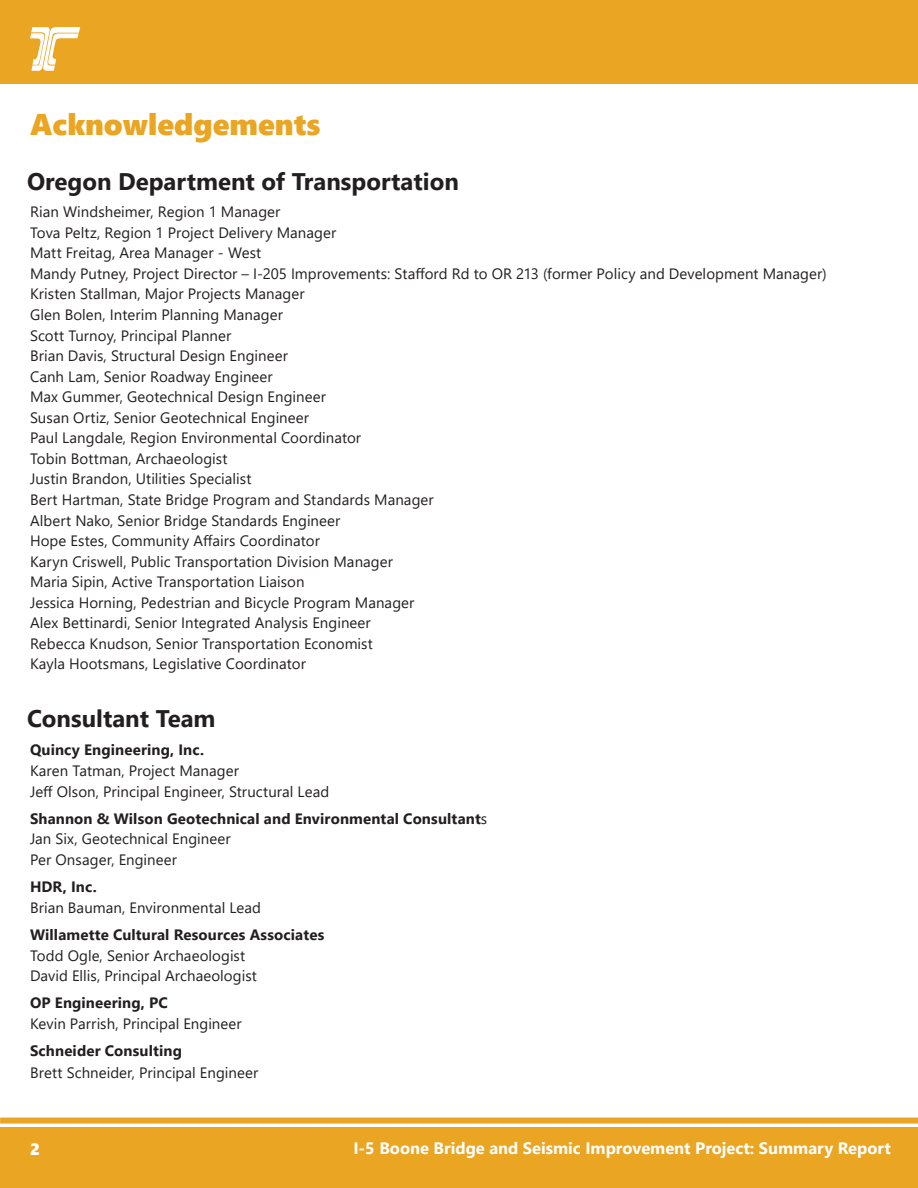
<style>
.page{position:relative;width:918px;height:1188px;background:#fff}
.page>*{position:absolute;margin:0;border:0;box-sizing:border-box;transform-origin:0 0}
.Heading{font:30px "Segoe UI Black";color:#eaa522}
.Subheading{font:700 24px "Segoe UI";color:#231f20}
.t1{font:700 16.5px "Segoe UI";color:#fff}
.t2{font:16.5px "Segoe UI Black";color:#fff}
.t3{font:15px "Segoe UI";letter-spacing:.005em;color:#231f20}
.t4{font:700 15px "Segoe UI";letter-spacing:.01em;color:#231f20}
.s1{font-weight:400}
</style>
<div class="page">
<div style="left:0;top:1px;width:918px;height:83px;background:#eaa522"></div>
<div style="left:0;top:1128px;width:918px;height:60px;background:#eaa522"></div>
<svg style="left:30px;top:27px;width:50px;height:44px"></svg>
<div style="left:0;top:1118px;width:918px;height:6px;background:#eaa522"></div>
<p class="Heading" style="left:30px;top:102px;width:292px">Acknowledgements</p>
<p class="Subheading" style="left:27px;top:158px;width:433px">Oregon Department of Transportation</p>
<p class="t3" style="left:30px;top:198px;width:252px">Rian Windsheimer, Region 1 Manager</p>
<p class="t3" style="left:30px;top:218px;width:308px">Tova Peltz, Region 1 Project Delivery Manager</p>
<p class="t3" style="left:30px;top:239px;width:233px">Matt Freitag, Area Manager - West</p>
<p class="t3" style="left:30px;top:259px;width:798px">Mandy Putney, Project Director – I-205 Improvements: Stafford Rd to OR 213 (former Policy and Development Manager)</p>
<p class="t3" style="left:30px;top:280px;width:276px">Kristen Stallman, Major Projects Manager</p>
<p class="t3" style="left:30px;top:301px;width:255px">Glen Bolen, Interim Planning Manager</p>
<p class="t3" style="left:30px;top:321px;width:203px">Scott Turnoy, Principal Planner</p>
<p class="t3" style="left:30px;top:342px;width:259px">Brian Davis, Structural Design Engineer</p>
<p class="t3" style="left:30px;top:362px;width:244px">Canh Lam, Senior Roadway Engineer</p>
<p class="t3" style="left:30px;top:383px;width:297px">Max Gummer, Geotechnical Design Engineer</p>
<p class="t3" style="left:30px;top:403px;width:281px">Susan Ortiz, Senior Geotechnical Engineer</p>
<p class="t3" style="left:30px;top:424px;width:333px">Paul Langdale, Region Environmental Coordinator</p>
<p class="t3" style="left:30px;top:444px;width:199px">Tobin Bottman, Archaeologist</p>
<p class="t3" style="left:30px;top:465px;width:223px">Justin Brandon, Utilities Specialist</p>
<p class="t3" style="left:30px;top:486px;width:405px">Bert Hartman, State Bridge Program and Standards Manager</p>
<p class="t3" style="left:30px;top:506px;width:312px">Albert Nako, Senior Bridge Standards Engineer</p>
<p class="t3" style="left:30px;top:527px;width:291px">Hope Estes, Community Affairs Coordinator</p>
<p class="t3" style="left:30px;top:547px;width:365px">Karyn Criswell, Public Transportation Division Manager</p>
<p class="t3" style="left:30px;top:568px;width:276px">Maria Sipin, Active Transportation Liaison</p>
<p class="t3" style="left:30px;top:588px;width:386px">Jessica Horning, Pedestrian and Bicycle Program Manager</p>
<p class="t3" style="left:30px;top:609px;width:342px">Alex Bettinardi, Senior Integrated Analysis Engineer</p>
<p class="t3" style="left:30px;top:629px;width:344px">Rebecca Knudson, Senior Transportation Economist</p>
<p class="t3" style="left:30px;top:650px;width:277px">Kayla Hootsmans, Legislative Coordinator</p>
<p class="Subheading" style="left:27px;top:696px;width:190px">Consultant Team</p>
<p class="t4" style="left:30px;top:736px;width:176px">Quincy Engineering, Inc.</p>
<p class="t3" style="left:30px;top:757px;width:211px">Karen Tatman, Project Manager</p>
<p class="t3" style="left:30px;top:777px;width:301px">Jeff Olson, Principal Engineer, Structural Lead</p>
<p class="t4" style="left:30px;top:804px;width:459px">Shannon &amp; Wilson Geotechnical and Environmental Consultant<span class="s1">s</span></p>
<p class="t3" style="left:30px;top:825px;width:202px">Jan Six, Geotechnical Engineer</p>
<p class="t3" style="left:30px;top:845px;width:149px">Per Onsager, Engineer</p>
<p class="t4" style="left:30px;top:873px;width:68px">HDR, Inc.</p>
<p class="t3" style="left:30px;top:893px;width:233px">Brian Bauman, Environmental Lead</p>
<p class="t4" style="left:30px;top:921px;width:296px">Willamette Cultural Resources Associates</p>
<p class="t3" style="left:30px;top:941px;width:217px">Todd Ogle, Senior Archaeologist</p>
<p class="t3" style="left:30px;top:962px;width:229px">David Ellis, Principal Archaeologist</p>
<p class="t4" style="left:30px;top:989px;width:139px">OP Engineering, PC</p>
<p class="t3" style="left:30px;top:1010px;width:213px">Kevin Parrish, Principal Engineer</p>
<p class="t4" style="left:30px;top:1037px;width:154px">Schneider Consulting</p>
<p class="t3" style="left:30px;top:1059px;width:230px">Brett Schneider, Principal Engineer</p>
<p class="t2" style="left:30px;top:1138px;width:11px">2</p>
<p class="t1" style="left:353px;top:1133px;width:539px">I-5 Boone Bridge and Seismic Improvement Project: Summary Report</p>
</div>
